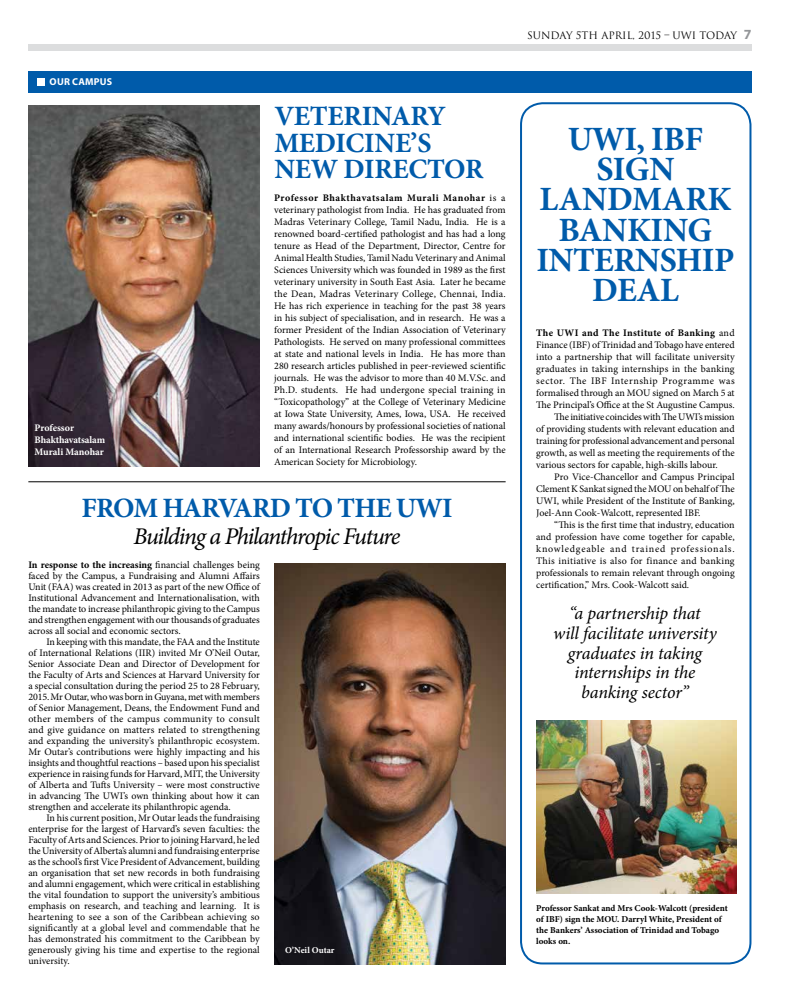
<style>
.page{position:relative;width:794px;height:1007px;background:#fff}
.page>*{position:absolute;margin:0;border:0;box-sizing:border-box;transform-origin:0 0}
.t1{font:700 34px "Minion Pro";letter-spacing:-.02em;color:#005baa}
.t2{font:700 34px "Minion Pro";letter-spacing:.015em;color:#005baa}
.t3{font:700 28px/26.2px "Minion Pro";letter-spacing:-.015em;color:#005baa}
.t4{font:italic 24px "Minion Pro";letter-spacing:-.055em;color:#000}
.t5{font:italic 18px/19.8px "Minion Pro";letter-spacing:-.01em;color:#000;text-align:center}
.t6{font:10px/11px "Minion Pro";color:#000;text-align:justify}
.t7{font:10px "Minion Pro";letter-spacing:.02em;color:#000}
.t8{font:700 10px/12px "Minion Pro";letter-spacing:-.01em;color:#fff}
.t9{font:10px "Minion Pro";letter-spacing:.07em;color:#000}
.t10{font:10px "Minion Pro";letter-spacing:.05em;color:#000}
.t11{font:700 10px "Minion Pro";letter-spacing:.03em;color:#000}
.t12{font:10px "Trajan";color:#000}
.t13{font:700 10px "Myriad Pro";letter-spacing:.02em;color:#fff}
.t14{font:700 9px/10.8px "Minion Pro";color:#000}
.t15{font:700 9px "Minion Pro";color:#fff}
.s1{font-weight:700}
.s2{font-family:"Myriad Pro";font-weight:700;font-size:14px;color:#939598}
.s3{font-weight:400}
</style>
<div class="page">
<div style="left:28px;top:44px;width:723px;height:7px;background:#dcddde"></div>
<div style="left:28px;top:71px;width:723px;height:21px;background:#005baa"></div>
<div style="left:37px;top:78px;width:8px;height:8px;background:#fff"></div>
<img style="left:28px;top:105px;width:232px;height:361px">
<img style="left:536px;top:720px;width:200px;height:173px">
<img style="left:274px;top:563px;width:231px;height:401px">
<div style="left:520px;top:102px;width:231px;height:862px;border:2px solid #005baa;border-radius:22px"></div>
<hr style="left:28px;top:481px;width:477px;height:1px;background:#000">
<p class="t13" style="left:50px;top:75px;width:64px">OUR CAMPUS</p>
<p class="t8" style="left:35px;top:422px;width:72px">Professor<br>Bhakthavatsalam<br>Murali Manohar</p>
<h2 class="t3" style="left:274px;top:103px;width:173px">Veterinary<br>Medici</h2>
<h2 class="t3" style="left:274px;top:129px;width:211px;text-indent:100px">ne’s new Director</h2>
<p class="t6" style="left:274px;top:192px;width:233px;line-height:12px"><span class="s1">Professor Bhakthavatsalam Murali Manohar</span> is a veterinary pathologist from India. He has graduated from Madras Veterinary College, Tamil Nadu, India. He is a renowned board-certified pathologist and has had a long tenure as Head of the Department, Director, Centre for Animal Health Studies, Tamil Nadu Veterinary and Animal Sciences University which was founded in 1989 as the first veterinary university in South East Asia. Later he became the Dean, Madras Veterinary College, Chennai, India.<br>He has rich experience in teaching for the past 38 years in his subject of specialisation, and in research. He was a former President of the Indian Association of Veterinary Pathologists. He served on many professional committees at state and national levels in India. He has more than 280 research articles published in peer-reviewed scientific journals. He was the advisor to more than 40 M.V.Sc. and Ph.D. students. He had undergone special training in “Toxicopathology” at the College of Veterinary Medicine at Iowa State University, Ames, Iowa, USA. He received many awards/honours by professional societies of national and international scientific bodies. He was the recipient of an International Research Professorship award by the American Society for Microbiology.</p>
<h2 class="t3" style="left:81px;top:495px;width:373px">From Harvard to the UWI</h2>
<h3 class="t4" style="left:133px;top:519px;width:268px">Building a Philanthropic Future</h3>
<p class="t6" style="left:28px;top:559px;width:233px"><span class="s1">In response to the increasing</span> financial challenges being faced by the Campus, a Fundraising and Alumni Affairs Unit (FAA) was created in 2013 as part of the new Office of Institutional Advancement and Internationalisation, with the mandate to increase philanthropic giving to the Campus and strengthen engagement with our thousands of graduates across all social and economic sectors.</p>
<p class="t6" style="left:28px;top:636px;width:233px;text-indent:18px">In keeping with this mandate, the FAA and the Institute of International Relations (IIR) invited Mr O’Neil Outar, Senior Associate Dean and Director of Development for the Faculty of Arts and Sciences at Harvard University for a special consultation during the period 25 to 28 February, 2015. Mr Outar, who was born in Guyana, met with members of Senior Management, Deans, the Endowment Fund and other members of the campus community to consult and give guidance on matters related to strengthening and expanding the university’s philanthropic ecosystem.<br>Mr Outar’s contributions were highly impacting and his insights and thoughtful reactions – based upon his specialist experience in raising funds for Harvard, MIT, the University of Alberta and Tufts University – were most constructive in advancing The UWI’s own thinking about how it can strengthen and accelerate its philanthropic agenda.</p>
<p class="t6" style="left:28px;top:812px;width:233px;text-indent:18px">In his current position, Mr Outar leads the fundraising enterprise for the largest of Harvard’s seven faculties: the Faculty of Arts and Sciences. Prior to joining Harvard, he led the University of Alberta’s alumni and fundraising enterprise as the school’s first Vice President of Advancement, building an organisation that set new records in both fundraising and alumni engagement, which were critical in establishing the vital foundation to support the university’s ambitious emphasis on research, and teaching and learning. It is heartening to see a son of the Caribbean achieving so significantly at a global level and commendable that he has demonstrated his commitment to the Caribbean by generously giving his time and expertise to the regional university.</p>
<p class="t15" style="left:285px;top:943px;width:51px">O’Neil Outar</p>
<p class="t12" style="left:527px;top:29px;width:226px">SUNDAY 5TH APRIL, 2015 – UWI TODAY <span class="s2">7</span></p>
<h1 class="t1" style="left:568px;top:115px;width:137px">UWI, IBF</h1>
<h1 class="t1" style="left:596px;top:145px;width:80px">Sig n</h1>
<h1 class="t2" style="left:539px;top:175px;width:187px">Landmark</h1>
<h1 class="t1" style="left:558px;top:206px;width:147px">Banking</h1>
<h1 class="t1" style="left:536px;top:236px;width:160px">Internship</h1>
<h1 class="t1" style="left:592px;top:266px;width:67px">Deal</h1>
<p class="t11" style="left:536px;top:326px;width:200px">The UWI and The Institute of Banking <span class="s3">and</span></p>
<p class="t6" style="left:536px;top:339px;width:200px">Finance (IBF) of Trinidad and Tobago have entered</p>
<p class="t6" style="left:536px;top:351px;width:200px">into a partnership that will facilitate university</p>
<p class="t6" style="left:536px;top:363px;width:200px">graduates in taking internships in the banking</p>
<p class="t10" style="left:536px;top:374px;width:200px">sector. The IBF Internship Programme was</p>
<p class="t6" style="left:536px;top:387px;width:200px">formalised through an MOU signed on March 5 at</p>
<p class="t6" style="left:536px;top:399px;width:200px">The Principal’s Office at the St Augustine Campus.</p>
<p class="t6" style="left:554px;top:411px;width:182px">The initiative coincides with The UWI’s mission</p>
<p class="t6" style="left:536px;top:423px;width:200px">of providing students with relevant education and</p>
<p class="t6" style="left:536px;top:435px;width:200px">training for professional advancement and personal</p>
<p class="t6" style="left:536px;top:447px;width:200px">growth, as well as meeting the requirements of the</p>
<p class="t6" style="left:536px;top:459px;width:183px">various sectors for capable, high-skills labour.</p>
<p class="t6" style="left:554px;top:471px;width:182px">Pro Vice-Chancellor and Campus Principal</p>
<p class="t6" style="left:536px;top:483px;width:200px">Clement K Sankat signed the MOU on behalf of The</p>
<p class="t6" style="left:536px;top:495px;width:200px">UWI, while President of the Institute of Banking,</p>
<p class="t6" style="left:536px;top:507px;width:166px">Joel-Ann Cook-Walcott, represented IBF.</p>
<p class="t6" style="left:554px;top:519px;width:182px">“This is the first time that industry, education</p>
<p class="t6" style="left:536px;top:531px;width:200px">and profession have come together for capable,</p>
<p class="t9" style="left:536px;top:542px;width:200px">knowledgeable and trained professionals.</p>
<p class="t7" style="left:536px;top:554px;width:200px">This initiative is also for finance and banking</p>
<p class="t6" style="left:536px;top:567px;width:200px">professionals to remain relevant through ongoing</p>
<p class="t6" style="left:536px;top:579px;width:154px">certification,” Mrs. Cook-Walcott said.</p>
<h3 class="t5" style="left:553px;top:603px;width:165px">“a partnership that<br>will facilitate university graduates in taking internships in the banking sector”</h3>
<p class="t14" style="left:536px;top:902px;width:193px">Professor Sankat and Mrs Cook-Walcott (president of IBF) sign the MOU. Darryl White, President of the Bankers’ Association of Trinidad and Tobago looks on.</p>
</div>
